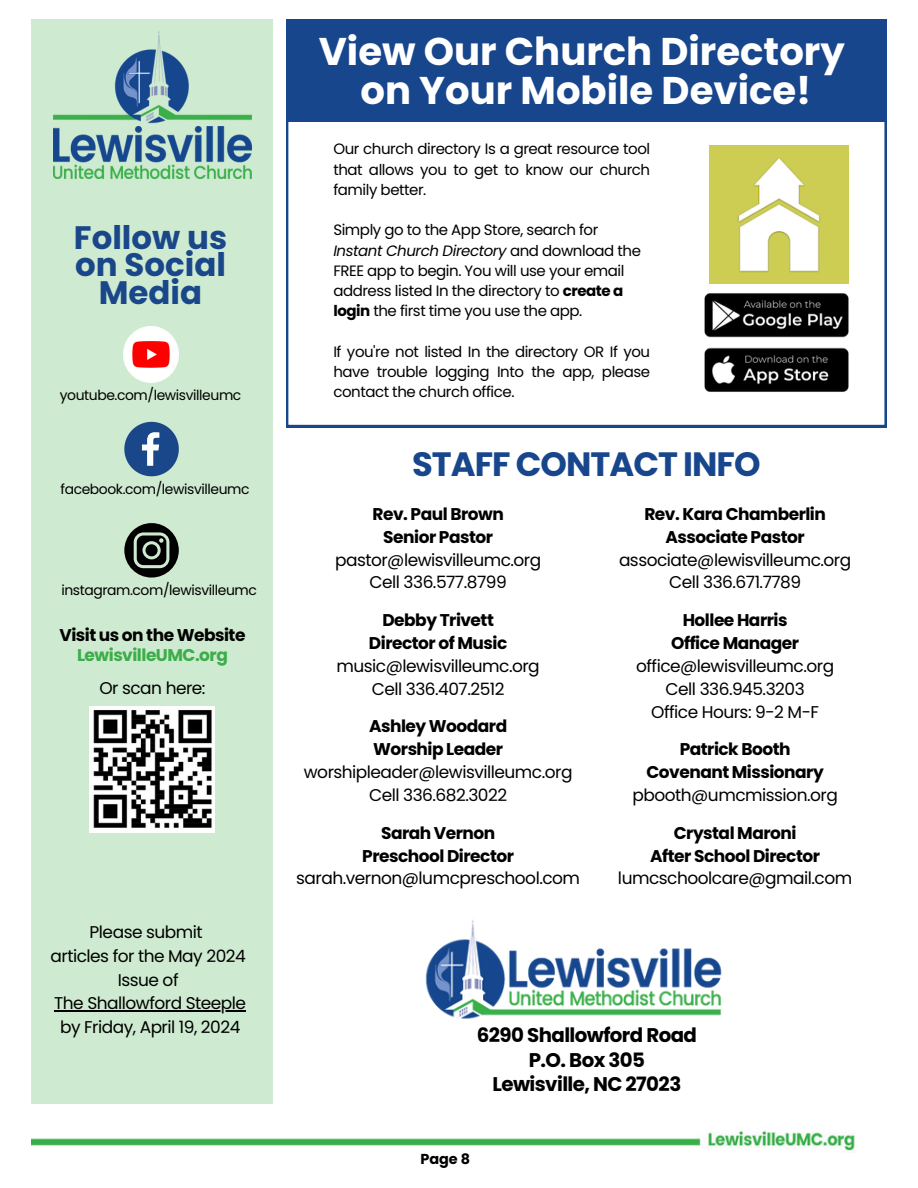
<style>
.page{position:relative;width:918px;height:1188px;background:#fff}
.page>*{position:absolute;margin:0;border:0;box-sizing:border-box;transform-origin:0 0}
.t1{font:700 38.55px/38.2px "Poppins";color:#fff;text-align:center}
.t2{font:700 33.75px "Poppins";letter-spacing:-.03em;color:#18468c}
.t3{font:700 32.4px/27.8px "Poppins";color:#1a4789;text-align:center}
.t4{font:700 19.8px/24.3px "Poppins";letter-spacing:-.03em;color:#000;text-align:center}
.t5{font:16.95px/23px "Poppins";letter-spacing:-.03em;color:#000;text-align:center}
.t6{font:700 16.95px/23px "Poppins";letter-spacing:-.03em;color:#000;text-align:center}
.t7{font:700 16.95px "Poppins";letter-spacing:-.03em;color:#3cad49}
.t8{font:15px/20.2px "Poppins";letter-spacing:-.03em;color:#000}
.t9{font:700 14.4px "Poppins";color:#000}
.t10{font:13.95px "Poppins";letter-spacing:-.03em;color:#000}
.s1{font-style:italic}
.s2{font-weight:700}
.s3{font-weight:400}
</style>
<div class="page">
<div style="left:32px;top:19px;width:241px;height:1085px;background:#ceead0"></div>
<img style="left:31px;top:1131px;width:824px;height:20px">
<img style="left:90px;top:707px;width:125px;height:126px">
<img style="left:54px;top:31px;width:198px;height:148px">
<svg style="left:286px;top:19px;width:601px;height:408px"></svg>
<img style="left:688px;top:283px;width:178px;height:118px">
<img style="left:710px;top:145px;width:138px;height:139px">
<div style="left:287px;top:20px;width:600px;height:102px;background:#18468c"></div>
<img style="left:124px;top:327px;width:54px;height:55px">
<svg style="left:124px;top:422px;width:55px;height:54px"></svg>
<svg style="left:124px;top:523px;width:55px;height:55px"></svg>
<img style="left:425px;top:920px;width:297px;height:99px">
<hr style="left:54px;top:1010px;width:192px;height:2px;background:#000">
<h1 class="t3" style="left:74px;top:223px;width:155px">Follow us on Social<br>Media</h1>
<p class="t1" style="left:319px;top:33px;width:528px">View Our Church Directory on Your Mobile Device!</p>
<p class="t8" style="left:333px;top:139px;width:318px;text-align:justify">Our church directory Is a great resource tool that allows you to get to know our church family better.</p>
<p class="t8" style="left:333px;top:220px;width:309px">Simply go to the App Store, search for <span class="s1">Instant Church Directory</span> and download the FREE app to begin. You will use your email address listed In the directory to <span class="s2">create a login</span> the first time you use the app.</p>
<p class="t8" style="left:333px;top:342px;width:318px">If you're not listed In the directory OR If you have trouble logging Into the app, please</p>
<p class="t10" style="left:60px;top:386px;width:183px">youtube.com/lewisvilleumc</p>
<p class="t8" style="left:333px;top:382px;width:183px">contact the church office.</p>
<p class="t10" style="left:61px;top:479px;width:190px">facebook.com/lewisvilleumc</p>
<h6 class="t10" style="left:61px;top:581px;width:197px">instagram.com/lewisvilleumc</h6>
<h6 class="t6" style="left:59px;top:623px;width:188px">Visit us on the Website</h6>
<p class="t7" style="left:77px;top:643px;width:152px">LewisvilleUMC.org</p>
<h4 class="t5" style="left:99px;top:677px;width:108px">Or scan here:</h4>
<p class="t5" style="left:51px;top:921px;width:197px;line-height:23.7px">Please submit<br>articles for the May 2024<br>Issue of</p>
<p class="t5" style="left:54px;top:992px;width:193px;line-height:23.7px">The Shallowford Steeple by Friday, April 19, 2024</p>
<h6 class="t2" style="left:412px;top:441px;width:350px">STAFF CONTACT INFO</h6>
<p class="t5" style="left:335px;top:502px;width:208px"><span class="s2">Rev. Paul Brown<br>Senior Pastor </span>pastor@lewisvilleumc.org<br>Cell 336.577.8799</p>
<p class="t5" style="left:337px;top:609px;width:205px"><span class="s2">Debby Trivett<br>Director of Music </span>music@lewisvilleumc.org<br>Cell 336.407.2512</p>
<p class="t5" style="left:304px;top:715px;width:270px"><span class="s2">Ashley Woodard<br>Worship Leader </span>worshipleader@lewisvilleumc.org<br>Cell 336.682.3022</p>
<h6 class="t5" style="left:296px;top:821px;width:285px"><span class="s2">Sarah Vernon<br>Preschool Director </span>sarah.vernon@lumcpreschool.com</h6>
<h6 class="t5" style="left:619px;top:502px;width:234px"><span class="s2">Rev. Kara Chamberlin<br>Associate Pastor </span>associate@lewisvilleumc.org<br>Cell 336.671.7789</h6>
<h6 class="t5" style="left:636px;top:609px;width:200px"><span class="s2">Hollee Harris<br>Office Manager </span>office@lewisvilleumc.org<br>Cell 336.945.3203<br>Office Hours: 9-2 M-F</h6>
<h6 class="t6" style="left:633px;top:738px;width:207px">Patrick Booth<br>Covenant Missionary <span class="s3">pbooth@umcmission.org</span></h6>
<h6 class="t6" style="left:650px;top:821px;width:171px">Crystal Maroni<br>After School Director</h6>
<h6 class="t5" style="left:618px;top:867px;width:236px">lumcschoolcare@gmail.com</h6>
<p class="t4" style="left:477px;top:1023px;width:222px">6290 Shallowford Road<br>P.O. Box 305</p>
<p class="t4" style="left:493px;top:1072px;width:190px">Lewisville, NC 27023</p>
<p class="t9" style="left:420px;top:1149px;width:51px">Page 8</p>
</div>
